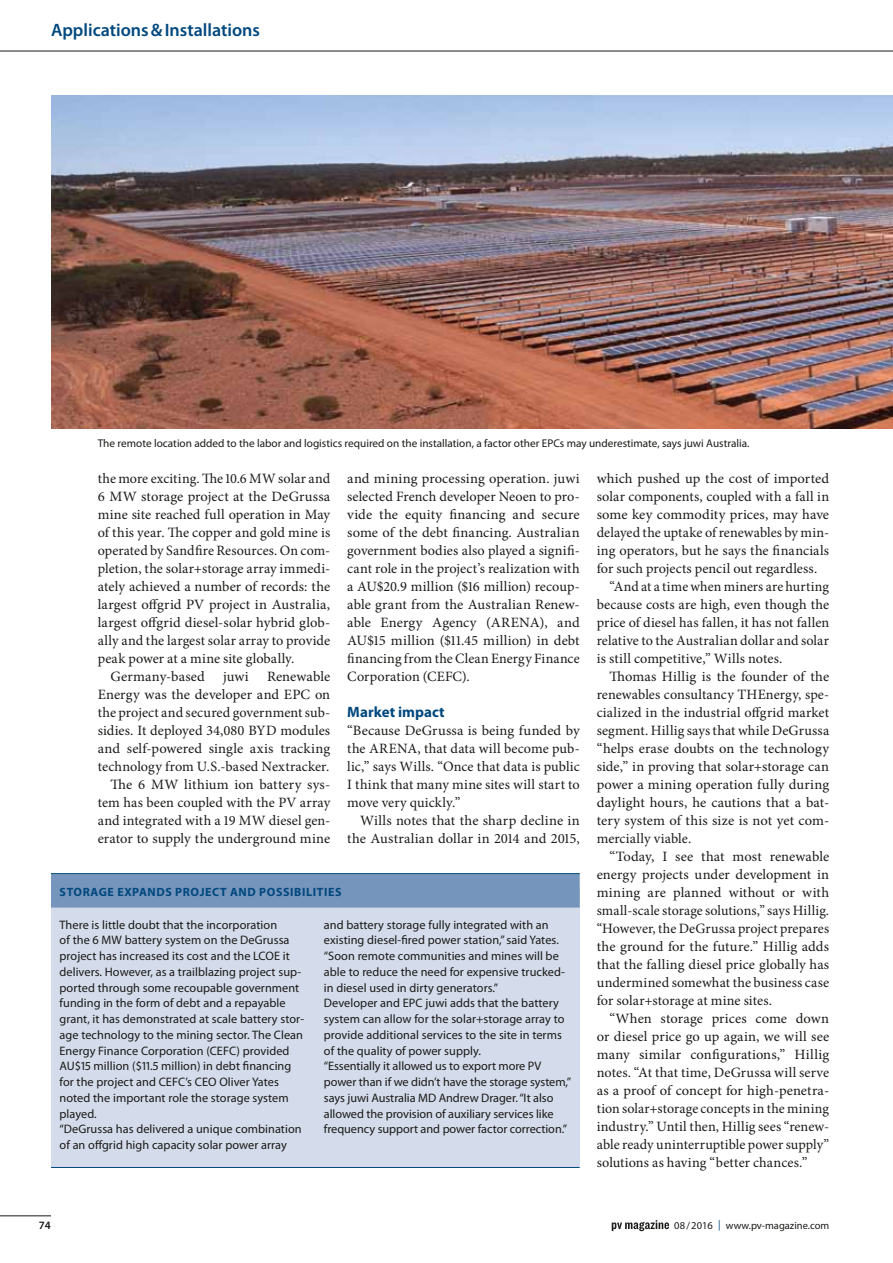
<style>
.page{position:relative;width:893px;height:1263px;background:#fff}
.page>*{position:absolute;margin:0;border:0;box-sizing:border-box;transform-origin:0 0}
.t1{font:600 18px "Myriad Pro";color:#00487e}
.t2{font:700 15px "Myriad Pro";letter-spacing:.005em;color:#00487e}
.t3{font:14.25px/18px "Minion Pro";letter-spacing:.005em;color:#1a1a18;text-align:right}
.t4{font:12.3px/15.8px "Myriad Pro";letter-spacing:.005em;color:#1a1a18}
.t5{font:700 12px "Myriad Pro";letter-spacing:.05em;color:#00487e}
.t6{font:11.25px "Myriad Pro";color:#1a1a18}
.t7{font:600 11.25px "Myriad Pro";color:#1a1a18}
.t8{font:10.5px "Myriad Pro";color:#1a1a18}
.s1{color:#00487e}
</style>
<div class="page">
<img style="left:51px;top:96px;width:842px;height:333px">
<hr style="left:0;top:1215px;width:51px;height:1px;background:#1a1a18">
<svg style="left:612px;top:1220px;width:57px;height:11px"></svg>
<div style="left:51px;top:888px;width:529px;height:279px;background:#d4dceb"></div>
<hr style="left:51px;top:873px;width:529px;height:1px;background:#00487e">
<div style="left:51px;top:874px;width:529px;height:33px;background:#7695bc"></div>
<hr style="left:51px;top:1167px;width:529px;height:1px;background:#00487e">
<hr style="left:0;top:51px;width:893px;height:1px;background:#1a1a18">
<p class="t1" style="left:51px;top:18px;width:211px">Applications&amp;Installations</p>
<p class="t6" style="left:98px;top:436px;width:653px">The remote location added to the labor and logistics required on the installation, a factor other EPCs may underestimate, says juwi Australia.</p>
<p class="t3" style="left:98px;top:469px;width:234px">the more exciting. The 10.6 MW solar and</p>
<p class="t3" style="left:98px;top:487px;width:234px">6 MW storage project at the DeGrussa</p>
<p class="t3" style="left:98px;top:505px;width:234px">mine site reached full operation in May</p>
<p class="t3" style="left:98px;top:523px;width:234px">of this year. The copper and gold mine is</p>
<p class="t3" style="left:98px;top:541px;width:234px">operated by Sandfire Resources. On com-</p>
<p class="t3" style="left:98px;top:559px;width:234px">pletion, the solar+storage array immedi-</p>
<p class="t3" style="left:98px;top:577px;width:234px">ately achieved a number of records: the</p>
<p class="t3" style="left:98px;top:595px;width:234px">largest offgrid PV project in Australia,</p>
<p class="t3" style="left:98px;top:613px;width:234px">largest offgrid diesel-solar hybrid glob-</p>
<p class="t3" style="left:98px;top:631px;width:234px">ally and the largest solar array to provide</p>
<p class="t3" style="left:98px;top:649px;width:198px">peak power at a mine site globally.</p>
<p class="t3" style="left:111px;top:667px;width:96px">Germany-based</p>
<p class="t3" style="left:223px;top:667px;width:27px">juwi</p>
<p class="t3" style="left:98px;top:667px;width:234px">Renewable<br>Energy was the developer and EPC on the project and secured government sub&shy;sidies. It deployed 34,080 BYD modules and self-powered single axis tracking technology from U.S.-based Nextracker.<br>The 6 MW lithium ion battery sys&shy;tem has been coupled with the PV array and integrated with a 19 MW diesel gen&shy;erator to supply the underground mine</p>
<p class="t3" style="left:347px;top:469px;width:234px;text-align:justify">and mining processing operation. juwi selected French developer Neoen to pro&shy;vide the equity financing and secure some of the debt financing. Australian government bodies also played a signifi&shy;cant role in the project’s realization with a AU$20.9 million ($16 million) recoup&shy;able grant from the Australian Renew&shy;able Energy Agency (ARENA), and AU$15 million ($11.45 million) in debt financing from the Clean Energy Finance Corporation (CEFC).</p>
<p class="t2" style="left:347px;top:702px;width:99px">MARKET IMPACT</p>
<p class="t3" style="left:347px;top:721px;width:234px;text-align:justify">“Because DeGrussa is being funded by the ARENA, that data will become pub&shy;lic,” says Wills. “Once that data is public I think that many mine sites will start to move very quickly.”</p>
<p class="t3" style="left:347px;top:811px;width:234px">Wills notes that the sharp decline in the Australian dollar in 2014 and 2015,</p>
<p class="t5" style="left:60px;top:884px;width:208px">STORAGE EXPANDS PROJECT AND POSS</p>
<p class="t5" style="left:290px;top:884px;width:52px">IBILITIES</p>
<p class="t4" style="left:60px;top:916px;width:246px">There is little doubt that the incorporation<br>of the 6 MW battery system on the DeGrussa project has increased its cost and the LCOE it delivers. However, as a trailblazing project sup&shy;ported through some recoupable government funding in the form of debt and a repayable grant, it has demonstrated at scale battery stor&shy;age technology to the mining sector. The Clean Energy Finance Corporation (CEFC) provided AU$15 million ($11.5 million) in debt financing for the project and CEFC’s CEO Oliver Yates noted the important role the storage system played.<br>“DeGrussa has delivered a unique combination of an offgrid high capacity solar power array</p>
<p class="t4" style="left:324px;top:916px;width:249px">and battery storage fully integrated with an existing diesel-fired power station,” said Yates. “Soon remote communities and mines will be able to reduce the need for expensive trucked&shy;in diesel used in dirty generators.”<br>Developer and EPC juwi adds that the battery system can allow for the solar+storage array to provide additional services to the site in terms of the quality of power supply.<br>“Essentially it allowed us to export more PV power than if we didn’t have the storage system,” says juwi Australia MD Andrew Drager. “It also allowed the provision of auxiliary services like frequency support and power factor correction.”</p>
<p class="t3" style="left:597px;top:469px;width:234px">which pushed up the cost of imported</p>
<p class="t3" style="left:597px;top:487px;width:234px">solar components, coupled with a fall in</p>
<p class="t3" style="left:597px;top:505px;width:234px">some key commodity prices, may have</p>
<p class="t3" style="left:597px;top:523px;width:234px">delayed the uptake of renewables by min-</p>
<p class="t3" style="left:597px;top:541px;width:234px">ing operators, but he says the financials</p>
<p class="t3" style="left:597px;top:559px;width:222px">for such projects pencil out regardless.</p>
<p class="t3" style="left:609px;top:577px;width:221px">“And at a time when miners are hurting</p>
<p class="t3" style="left:597px;top:595px;width:234px">because costs are high, even though the</p>
<p class="t3" style="left:597px;top:613px;width:234px">price of diesel has fallen, it has not fallen</p>
<p class="t3" style="left:597px;top:631px;width:234px">relative to the Australian dollar and solar</p>
<p class="t3" style="left:597px;top:649px;width:187px">is still competitive,” Wills notes.</p>
<p class="t3" style="left:609px;top:667px;width:221px">Thomas Hillig is the founder of the</p>
<p class="t3" style="left:597px;top:685px;width:234px">renewables consultancy THEnergy, spe-</p>
<p class="t3" style="left:597px;top:703px;width:234px">cialized in the industrial offgrid market</p>
<p class="t3" style="left:597px;top:721px;width:234px">segment. Hillig says that while DeGrussa</p>
<p class="t3" style="left:597px;top:739px;width:234px">“helps erase doubts on the technology</p>
<p class="t3" style="left:597px;top:757px;width:234px">side,” in proving that solar+storage can</p>
<p class="t3" style="left:597px;top:775px;width:234px">power a mining operation fully during</p>
<p class="t3" style="left:597px;top:793px;width:234px">daylight hours, he cautions that a bat-</p>
<p class="t3" style="left:597px;top:811px;width:234px">tery system of this size is not yet com-</p>
<p class="t3" style="left:597px;top:829px;width:96px">mercially viable.</p>
<p class="t3" style="left:609px;top:847px;width:221px">“Today, I see that most renewable</p>
<p class="t3" style="left:597px;top:865px;width:234px">energy projects under development in</p>
<p class="t3" style="left:597px;top:883px;width:234px">mining are planned without or with</p>
<p class="t3" style="left:597px;top:901px;width:234px">small-scale storage solutions,” says Hillig.</p>
<p class="t3" style="left:597px;top:919px;width:234px">“However, the DeGrussa project prepares</p>
<p class="t3" style="left:597px;top:937px;width:234px">the ground for the future.” Hillig adds</p>
<p class="t3" style="left:597px;top:955px;width:234px">that the falling diesel price globally has</p>
<p class="t3" style="left:597px;top:973px;width:234px">undermined somewhat the business case</p>
<p class="t3" style="left:597px;top:991px;width:177px">for solar+storage at mine sites.</p>
<p class="t3" style="left:609px;top:1009px;width:221px">“When storage prices come down</p>
<p class="t3" style="left:597px;top:1027px;width:234px">or diesel price go up again, we will see</p>
<p class="t3" style="left:597px;top:1045px;width:234px">many similar configurations,” Hillig</p>
<p class="t3" style="left:597px;top:1063px;width:234px">notes. “At that time, DeGrussa will serve</p>
<p class="t3" style="left:597px;top:1081px;width:234px">as a proof of concept for high-penetra-</p>
<p class="t3" style="left:597px;top:1099px;width:234px">tion solar+storage concepts in the mining</p>
<p class="t3" style="left:597px;top:1117px;width:234px">industry.” Until then, Hillig sees “renew-</p>
<p class="t3" style="left:597px;top:1135px;width:234px">able ready uninterruptible power supply”</p>
<p class="t3" style="left:597px;top:1153px;width:212px">solutions as having “better chances.”</p>
<p class="t7" style="left:39px;top:1218px;width:14px">74</p>
<p class="t8" style="left:674px;top:1219px;width:156px">08/2016 <span class="s1">|</span> www.pv-magazine.com</p>
</div>
